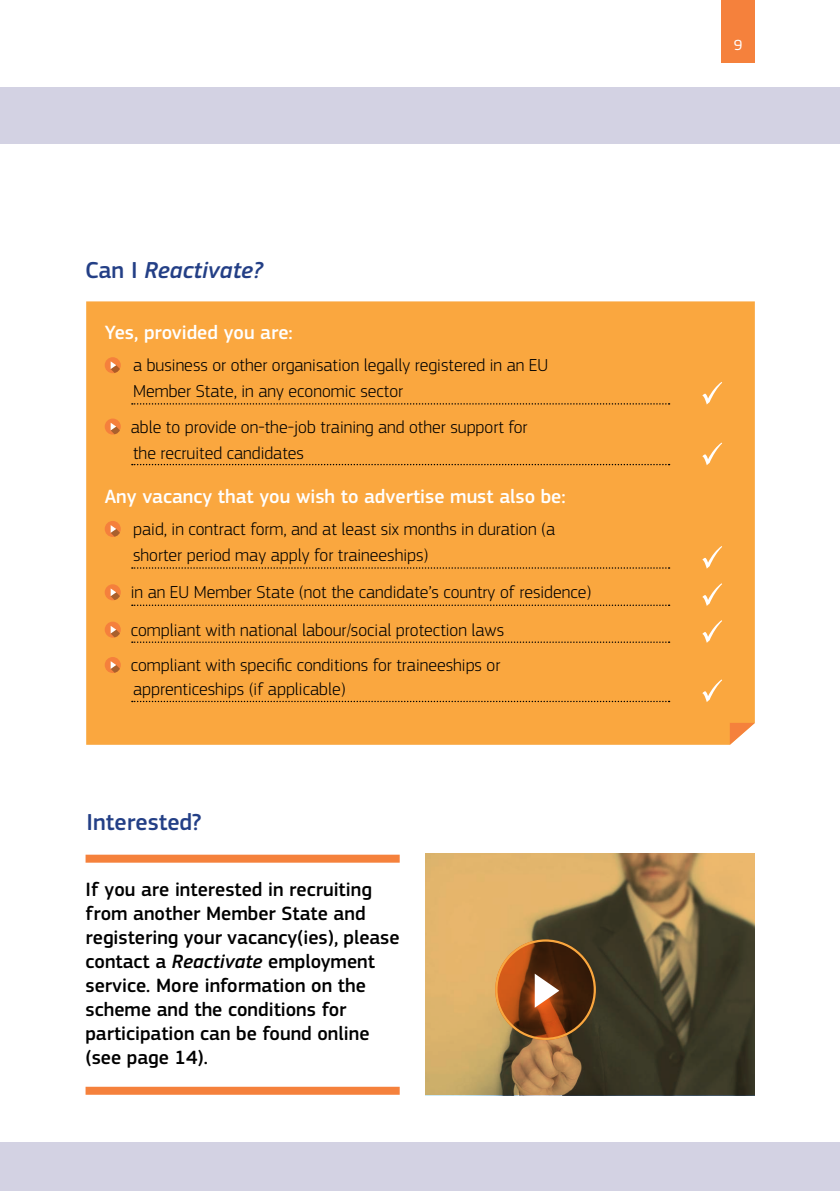
<style>
.page{position:relative;width:840px;height:1191px;background:#fff}
.page>*{position:absolute;margin:0;border:0;box-sizing:border-box;transform-origin:0 0}
.pullout_text{font:italic 500 24px "EC Square Sans Pro";color:#233f86}
.pullout_text-2{font:500 24px "EC Square Sans Pro";color:#233f86}
.pullout_text-3{font:500 20px/24px "EC Square Sans Pro";color:#000}
.pullout_text-4{font:500 20px "EC Square Sans Pro";color:#fff}
.pullout_text-5{font:300 18px/26px "EC Square Sans Pro";color:#000}
.t1{font:15.4px "EC Square Sans Pro";color:#fff}
.s1{font-style:normal}
.s2{font-style:italic}
</style>
<div class="page">
<div style="left:0;top:1142px;width:839px;height:49px;background:#d3d2e3"></div>
<div style="left:0;top:87px;width:839px;height:57px;background:#d3d2e3"></div>
<div style="left:86px;top:301px;width:668px;height:444px;background:#faa73f"></div>
<div style="left:105px;top:357px;width:16px;height:16px;background:#f5813c;border-radius:50%"></div>
<svg style="left:111px;top:361px;width:10px;height:12px"></svg>
<svg style="left:105px;top:418px;width:16px;height:16px"></svg>
<svg style="left:111px;top:423px;width:10px;height:11px"></svg>
<div style="left:105px;top:521px;width:16px;height:16px;background:#f5803c;border-radius:50%"></div>
<svg style="left:111px;top:525px;width:10px;height:12px"></svg>
<svg style="left:105px;top:584px;width:16px;height:16px"></svg>
<svg style="left:111px;top:588px;width:10px;height:12px"></svg>
<svg style="left:105px;top:621px;width:16px;height:16px"></svg>
<svg style="left:111px;top:626px;width:10px;height:11px"></svg>
<div style="left:105px;top:657px;width:16px;height:16px;background:#f5803c;border-radius:50%"></div>
<svg style="left:111px;top:661px;width:10px;height:12px"></svg>
<svg style="left:132px;top:403px;width:537px;height:1px"></svg>
<svg style="left:702px;top:382px;width:19px;height:22px"></svg>
<svg style="left:132px;top:464px;width:537px;height:1px"></svg>
<svg style="left:702px;top:442px;width:19px;height:23px"></svg>
<svg style="left:132px;top:604px;width:537px;height:2px"></svg>
<svg style="left:702px;top:583px;width:19px;height:23px"></svg>
<svg style="left:132px;top:641px;width:537px;height:2px"></svg>
<svg style="left:702px;top:620px;width:19px;height:23px"></svg>
<svg style="left:132px;top:567px;width:537px;height:1px"></svg>
<svg style="left:702px;top:546px;width:19px;height:22px"></svg>
<svg style="left:132px;top:701px;width:537px;height:1px"></svg>
<svg style="left:702px;top:679px;width:19px;height:23px"></svg>
<svg style="left:729px;top:723px;width:25px;height:21px"></svg>
<svg style="left:425px;top:853px;width:329px;height:241px;background:#907649"></svg>
<svg style="left:496px;top:940px;width:98px;height:98px;background:#75360f"></svg>
<div style="left:495px;top:939px;width:100px;height:101px;border:2px solid #faa73f;border-radius:50%"></div>
<svg style="left:534px;top:973px;width:25px;height:34px"></svg>
<div style="left:85px;top:854px;width:314px;height:8px;background:#f5813c"></div>
<div style="left:85px;top:1086px;width:314px;height:8px;background:#f5813c"></div>
<div style="left:720px;top:0;width:34px;height:63px;background:#f5813c"></div>
<p class="pullout_text" style="left:85px;top:256px;width:179px"><span class="s1">Can I</span> Reactivate?</p>
<p class="pullout_text-4" style="left:105px;top:321px;width:189px">Yes, provided you are:</p>
<p class="pullout_text-5" style="left:133px;top:352px;width:416px">a business or other organisation legally registered in an EU<br>Member State, in any economic sector</p>
<p class="pullout_text-5" style="left:131px;top:413px;width:398px">able to provide on-the-job training and other support for the recruited candidates</p>
<p class="pullout_text-4" style="left:105px;top:485px;width:462px">Any vacancy that you wish to advertise must also be:</p>
<p class="pullout_text-5" style="left:133px;top:516px;width:423px">paid, in contract form, and at least six months in duration (a shorter period may apply for traineeships)</p>
<p class="pullout_text-5" style="left:131px;top:573px;width:462px;line-height:37.4px">in an EU Member State (not the candidate’s country of residence) compliant with national labour/social protection laws</p>
<p class="pullout_text-5" style="left:131px;top:653px;width:371px;line-height:24px">compliant with specific conditions for traineeships or apprenticeships (if applicable)</p>
<p class="pullout_text-2" style="left:86px;top:808px;width:116px">Interested?</p>
<p class="pullout_text-3" style="left:85px;top:878px;width:315px">If you are interested in recruiting from another Member State and registering your vacancy(ies), please contact a <span class="s2">Reactivate</span> employment service. More information on the scheme and the conditions for participation can be found online (see page 14).</p>
<p class="t1" style="left:733px;top:36px;width:10px">9</p>
</div>
